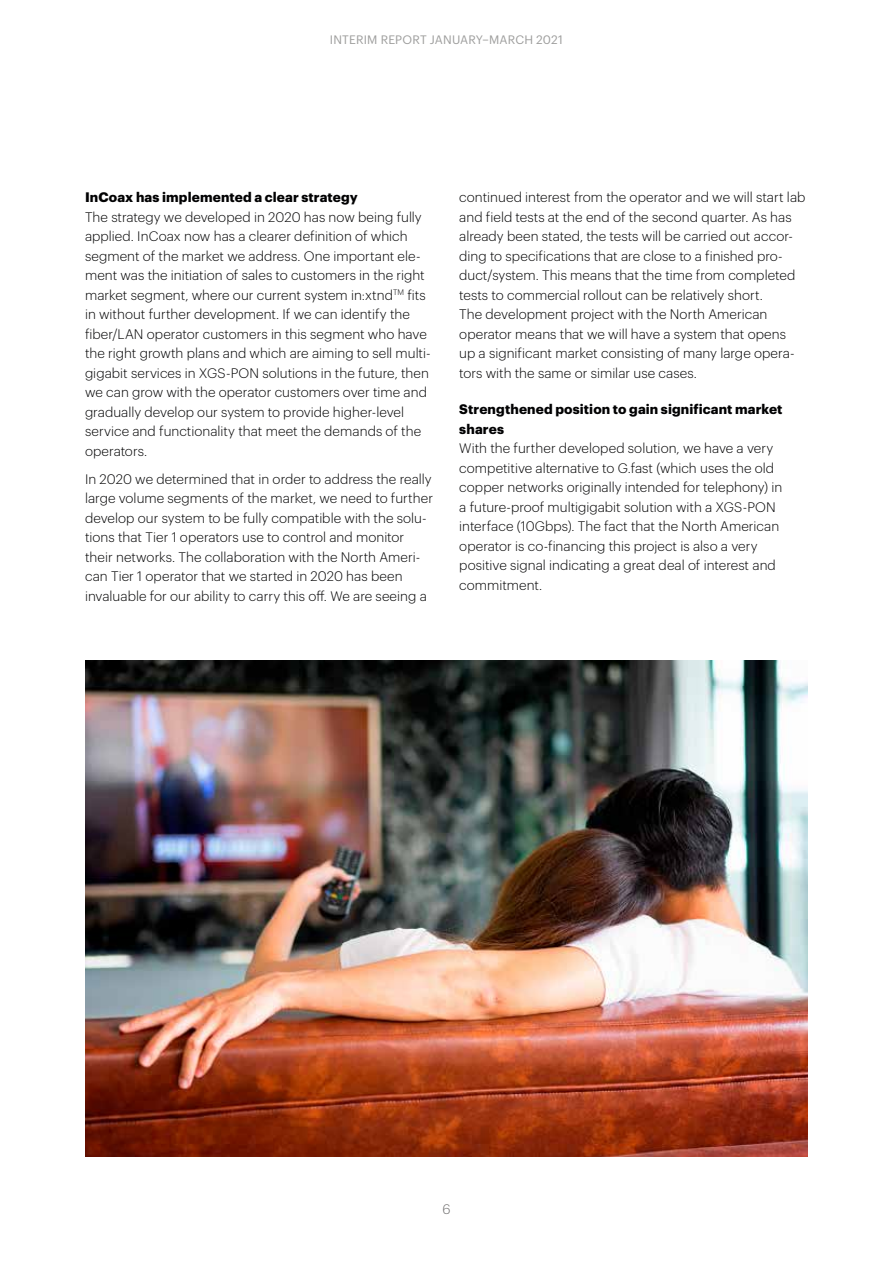
<style>
.page{position:relative;width:893px;height:1263px;background:#fff}
.page>*{position:absolute;margin:0;border:0;box-sizing:border-box;transform-origin:0 0}
.t1{font:300 13.5px/19.5px "Graphik";color:#020203}
.t2{font:700 13.5px/19.5px "Graphik";letter-spacing:.01em;color:#020203}
.t3{font:300 13.5px "Graphik";color:#706f6f}
.t4{font:12px "Graphik";letter-spacing:.01em;color:#9d9d9c}
</style>
<div class="page">
<img style="left:85px;top:660px;width:723px;height:497px">
<p class="t4" style="left:330px;top:30px;width:235px">INTERIM REPORT JANUARY–MARCH 2021</p>
<p class="t2" style="left:85px;top:186px;width:274px">InCoax has implemented a clear strategy</p>
<p class="t1" style="left:85px;top:206px;width:347px">The strategy we developed in 2020 has now being fully applied. InCoax now has a clearer definition of which segment of the market we address. One important ele&shy;ment was the initiation of sales to customers in the right market segment, where our current system in:xtnd<sup>TM</sup> fits in without further development. If we can identify the fiber/LAN operator customers in this segment who have the right growth plans and which are aiming to sell multi&shy;gigabit services in XGS-PON solutions in the future, then we can grow with the operator customers over time and gradually develop our system to provide higher-level service and functionality that meet the demands of the operators.</p>
<p class="t1" style="left:85px;top:468px;width:349px">In 2020 we determined that in order to address the really large volume segments of the market, we need to further develop our system to be fully compatible with the solu&shy;tions that Tier 1 operators use to control and monitor their networks. The collaboration with the North Ameri&shy;can Tier 1 operator that we started in 2020 has been invaluable for our ability to carry this off. We are seeing a</p>
<p class="t1" style="left:459px;top:186px;width:348px">continued interest from the operator and we will start lab and field tests at the end of the second quarter. As has already been stated, the tests will be carried out accor&shy;ding to specifications that are close to a finished pro&shy;duct/system. This means that the time from completed tests to commercial rollout can be relatively short.<br>The development project with the North American operator means that we will have a system that opens up a significant market consisting of many large opera&shy;tors with the same or similar use cases.</p>
<p class="t2" style="left:459px;top:398px;width:325px">Strengthened position to gain significant market shares</p>
<p class="t1" style="left:459px;top:437px;width:325px">With the further developed solution, we have a very competitive alternative to G.fast (which uses the old copper networks originally intended for telephony) in a future-proof multigigabit solution with a XGS-PON interface (10Gbps). The fact that the North American operator is co-financing this project is also a very positive signal indicating a great deal of interest and commitment.</p>
<p class="t3" style="left:442px;top:1200px;width:10px">6</p>
</div>
